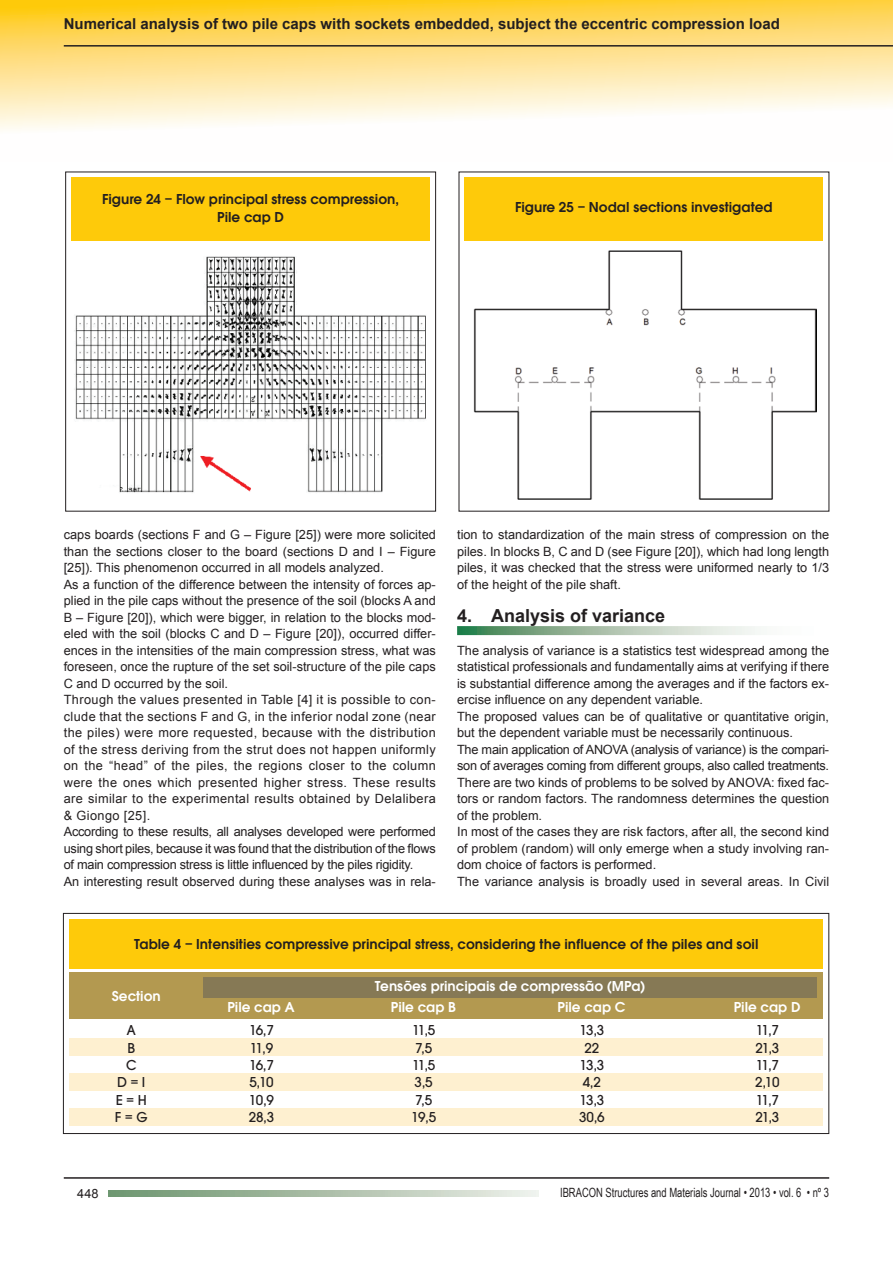
<style>
.page{position:relative;width:893px;height:1263px;background:#fff}
.page>*{position:absolute;margin:0;border:0;box-sizing:border-box;transform-origin:0 0}
.t1{font:700 18px "Arial";color:#231f20}
.t2{font:600 15px/17.5px "Avant Garde ITC";color:#231f20;text-align:center}
.t3{font:15px/17.4px "Avant Garde Md ITC";letter-spacing:-.05em;color:#231f20;text-align:center}
.t4{font:700 15px "Arial";color:#231f20}
.t5{font:600 15px "Avant Garde ITC";color:#fff}
.t6{font:12.75px/16.5px "Arial";color:#231f20}
.t7{font:12.75px "Arial Narrow";color:#231f20;scale:.9 1}
</style>
<div class="page">
<svg style="left:0;top:0;width:893px;height:130px;background:#fee498"></svg>
<hr style="left:64px;top:1177px;width:765px;height:2px;background:#231f20">
<hr style="left:64px;top:45px;width:829px;height:2px;background:#231f20">
<svg style="left:108px;top:1190px;width:431px;height:6px;background:#acc0aa"></svg>
<div style="left:65px;top:172px;width:371px;height:339px;border:1px solid #231f20"></div>
<div style="left:71px;top:177px;width:359px;height:63px;background:#feca0a"></div>
<img style="left:74px;top:256px;width:352px;height:237px">
<div style="left:464px;top:177px;width:359px;height:63px;background:#feca0a"></div>
<img style="left:473px;top:250px;width:343px;height:250px">
<svg style="left:457px;top:626px;width:300px;height:9px;background:#a3bfa8"></svg>
<div style="left:63px;top:913px;width:766px;height:221px;border:1px solid #231f20"></div>
<div style="left:70px;top:1039px;width:753px;height:17px;background:#fef0d0"></div>
<div style="left:70px;top:1073px;width:753px;height:17px;background:#fef0d0"></div>
<div style="left:70px;top:1109px;width:753px;height:17px;background:#fef0d0"></div>
<div style="left:70px;top:919px;width:753px;height:49px;background:#feca0a"></div>
<div style="left:70px;top:973px;width:753px;height:46px;background:#b39950"></div>
<div style="left:203px;top:977px;width:613px;height:20px;background:#867955"></div>
<p class="t4" style="left:64px;top:14px;width:718px">Numerical analysis of two pile caps with sockets embedded, subject the eccentric compression load</p>
<p class="t2" style="left:102px;top:191px;width:298px">Figure 24 – Flow principal stress compression,<br>Pile cap D</p>
<p class="t2" style="left:515px;top:199px;width:259px">Figure 25 – Nodal sections investigated</p>
<p class="t6" style="left:64px;top:527px;width:374px">caps boards (sections F and G – Figure [25]) were more solicited than the sections closer to the board (sections D and I – Figure [25]). This phenomenon occurred in all models analyzed.<br>As a function of the difference between the intensity of forces ap&shy;plied in the pile caps without the presence of the soil (blocks A and B – Figure [20]), which were bigger, in relation to the blocks mod&shy;eled with the soil (blocks C and D – Figure [20]), occurred differ&shy;ences in the intensities of the main compression stress, what was foreseen, once the rupture of the set soil-structure of the pile caps C and D occurred by the soil.<br>Through the values presented in Table [4] it is possible to con&shy;clude that the sections F and G, in the inferior nodal zone (near the piles) were more requested, because with the distribution of the stress deriving from the strut does not happen uniformly on the “head” of the piles, the regions closer to the column were the ones which presented higher stress. These results are similar to the experimental results obtained by Delalibera &amp; Giongo [25].<br>According to these results, all analyses developed were performed using short piles, because it was found that the distribution of the flows of main compression stress is little influenced by the piles rigidity.<br>An interesting result observed during these analyses was in rela-</p>
<p class="t6" style="left:457px;top:527px;width:374px;text-align:justify">tion to standardization of the main stress of compression on the piles. In blocks B, C and D (see Figure [20]), which had long length piles, it was checked that the stress were uniformed nearly to 1/3 of the height of the pile shaft.</p>
<h1 class="t1" style="left:457px;top:603px;width:210px">4. Analysis of variance</h1>
<p class="t6" style="left:457px;top:642px;width:374px">The analysis of variance is a statistics test widespread among the statistical professionals and fundamentally aims at verifying if there is substantial difference among the averages and if the factors ex&shy;ercise influence on any dependent variable.<br>The proposed values can be of qualitative or quantitative origin, but the dependent variable must be necessarily continuous.<br>The main application of ANOVA (analysis of variance) is the compari&shy;son of averages coming from different groups, also called treatments.<br>There are two kinds of problems to be solved by ANOVA: fixed fac&shy;tors or random factors. The randomness determines the question of the problem.<br>In most of the cases they are risk factors, after all, the second kind of problem (random) will only emerge when a study involving ran&shy;dom choice of factors is performed.<br>The variance analysis is broadly used in several areas. In Civil</p>
<p class="t2" style="left:134px;top:935px;width:626px">Table 4 – Intensities compressive principal stress, considering the influence of the piles and soil</p>
<p class="t5" style="left:112px;top:987px;width:51px">Section</p>
<p class="t5" style="left:227px;top:998px;width:69px">Pile cap A</p>
<p class="t5" style="left:391px;top:998px;width:67px">Pile cap B</p>
<p class="t5" style="left:557px;top:998px;width:69px">Pile cap C</p>
<p class="t5" style="left:734px;top:998px;width:68px">Pile cap D</p>
<p class="t5" style="left:375px;top:977px;width:272px">Tensões principais de compressão (MPa)</p>
<p class="t3" style="left:115px;top:1021px;width:34px">A<br>B<br>C<br>D = I<br>E = H<br>F = G</p>
<p class="t3" style="left:249px;top:1021px;width:27px;text-align:justify">16,7<br>11,9<br>16,7<br>5,10<br>10,9<br>28,3</p>
<p class="t3" style="left:411px;top:1021px;width:26px;text-align:left">11,5<br>7,5<br>11,5<br>3,5<br>7,5<br>19,5</p>
<p class="t3" style="left:579px;top:1021px;width:27px">13,3<br>22<br>13,3<br>4,2<br>13,3<br>30,6</p>
<p class="t3" style="left:755px;top:1021px;width:26px;text-align:justify">11,7<br>21,3<br>11,7<br>2,10<br>11,7<br>21,3</p>
<p class="t6" style="left:77px;top:1185px;width:23px">448</p>
<p class="t7" style="left:560px;top:1183px;width:300px">IBRACON Structures and Materials Journal • 2013 • vol. 6 • nº 3</p>
</div>
